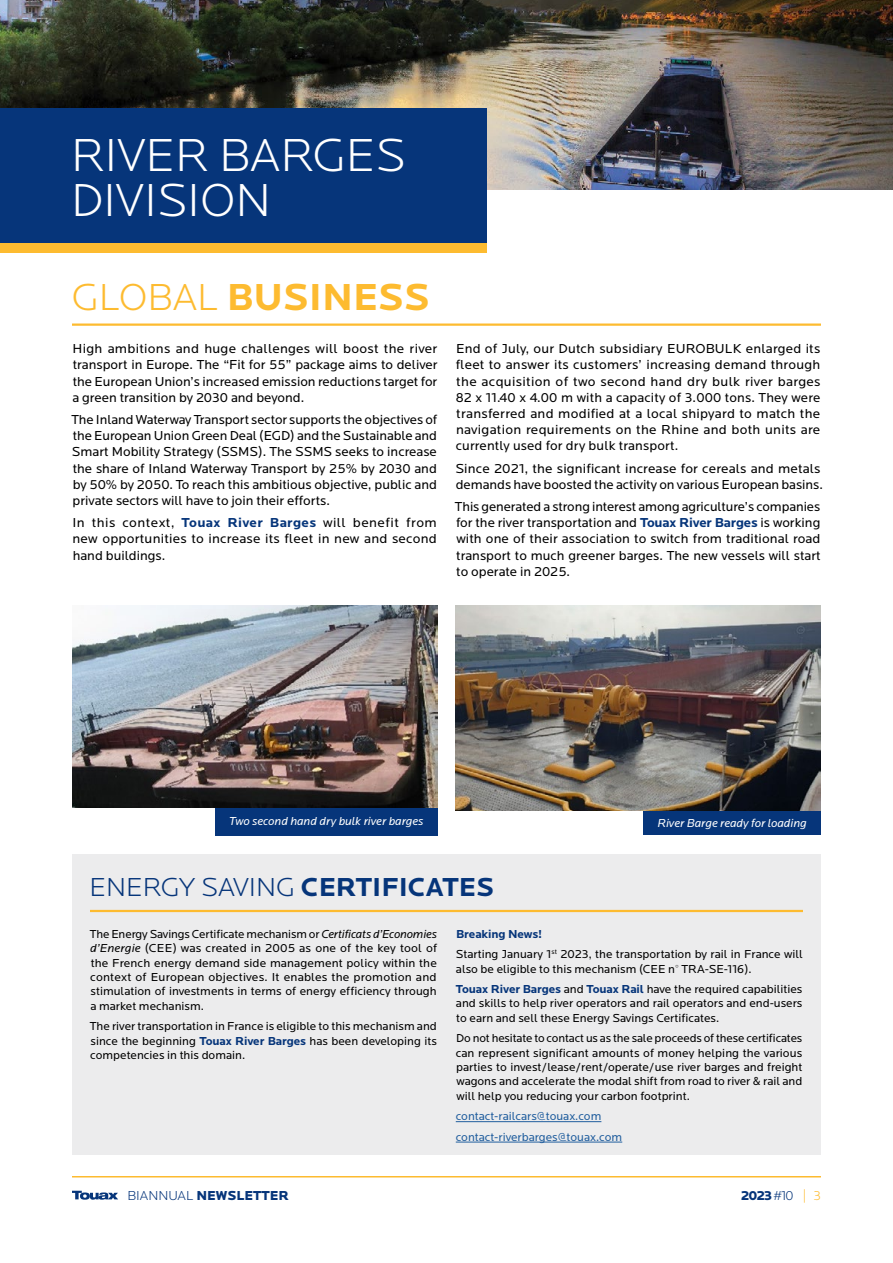
<style>
.page{position:relative;width:893px;height:1263px;background:#fff}
.page>*{position:absolute;margin:0;border:0;box-sizing:border-box;transform-origin:0 0}
.t1{font:300 48px/45px "Locator";color:#fff}
.t2{font:700 39px "Locator";color:#fdbb30}
.t3{font:300 27px "Locator";color:#06357a}
.t4{font:13.5px/16.2px "Locator";color:#000;text-align:justify}
.t5{font:900 13.5px "Locator";color:#06357a}
.t6{font:12px/14.4px "Locator";color:#000;text-align:justify}
.t7{font:italic 12px "Locator";color:#fff}
.t8{font:12px/20.4px "Locator";color:#215e9e}
.s1{font-weight:300}
.s2{font-weight:700;color:#06357a}
.s3{font-weight:700}
.s4{font-style:italic}
.s5{font-weight:300;color:#fdbb30}
</style>
<div class="page">
<svg style="left:72px;top:1191px;width:46px;height:9px"></svg>
<img style="left:0;top:0;width:893px;height:189px">
<div style="left:0;top:108px;width:486px;height:135px;background:#06357a"></div>
<div style="left:0;top:243px;width:486px;height:9px;background:#fdbb30"></div>
<div style="left:72px;top:855px;width:749px;height:300px;background:#ececed"></div>
<hr style="left:90px;top:910px;width:713px;height:2px;background:#fdbb30">
<hr style="left:456px;top:1121px;width:145px;height:1px;background:#215e9e">
<hr style="left:456px;top:1142px;width:166px;height:1px;background:#215e9e">
<hr style="left:72px;top:323px;width:749px;height:3px;background:#fdbb30">
<div style="left:215px;top:797px;width:222px;height:38px;background:#06357a"></div>
<img style="left:72px;top:606px;width:365px;height:201px">
<div style="left:644px;top:800px;width:177px;height:35px;background:#06357a"></div>
<img style="left:455px;top:606px;width:366px;height:205px">
<hr style="left:72px;top:1176px;width:749px;height:1px;background:#fdbb30">
<h1 class="t1" style="left:71px;top:133px;width:336px">RIVER BARGES<br>DIVISION</h1>
<h2 class="t2" style="left:72px;top:275px;width:359px"><span class="s1">GLOBAL</span> BUSINESS</h2>
<p class="t4" style="left:72px;top:341px;width:367px">High ambitions and huge challenges will boost the river transport in Europe. The “Fit for 55” package aims to deliver the European Union’s increased emission reductions target for a green transition by 2030 and beyond.</p>
<p class="t4" style="left:71px;top:412px;width:367px">The Inland Waterway Transport sector supports the objectives of the European Union Green Deal (EGD) and the Sustainable and Smart Mobility Strategy (SSMS). The SSMS seeks to increase the share of Inland Waterway Transport by 25% by 2030 and by 50% by 2050. To reach this ambitious objective, public and private sectors will have to join their efforts.</p>
<p class="t4" style="left:72px;top:515px;width:366px">In this context, <span class="s2">Touax River Barges</span> will benefit from new opportunities to increase its fleet in new and second hand buildings.</p>
<p class="t4" style="left:456px;top:341px;width:366px">End of July, our Dutch subsidiary EUROBULK enlarged its fleet to answer its customers’ increasing demand through the acquisition of two second hand dry bulk river barges 82 x 11.40 x 4.00 m with a capacity of 3.000 tons. They were transferred and modified at a local shipyard to match the navigation requirements on the Rhine and both units are currently used for dry bulk transport.</p>
<p class="t4" style="left:455px;top:460px;width:369px">Since 2021, the significant increase for cereals and metals demands have boosted the activity on various European basins.</p>
<p class="t4" style="left:455px;top:499px;width:367px">This generated a strong interest among agriculture’s companies for the river transportation and <span class="s2">Touax River Barges</span> is working with one of their association to switch from traditional road transport to much greener barges. The new vessels will start to operate in 2025.</p>
<p class="t7" style="left:229px;top:814px;width:196px">Two second hand dry bulk river barges</p>
<p class="t7" style="left:658px;top:816px;width:151px">River Barge ready for loading</p>
<h3 class="t3" style="left:89px;top:872px;width:406px">ENERGY SAVING <span class="s3">CERTIFICATES</span></h3>
<p class="t6" style="left:90px;top:927px;width:349px">The Energy Savings Certificate mechanism or <span class="s4">Certificats d’Economies d’Energie</span> (CEE) was created in 2005 as one of the key tool of the French energy demand side management policy within the context of European objectives. It enables the promotion and stimulation of investments in terms of energy efficiency through a market mechanism.</p>
<p class="t6" style="left:90px;top:1019px;width:349px">The river transportation in France is eligible to this mechanism and since the beginning <span class="s2">Touax River Barges</span> has been developing its competencies in this domain.</p>
<p class="t6" style="left:456px;top:924px;width:348px;line-height:20.4px"><span class="s2">Breaking News!<br></span>Starting January 1<sup>st</sup> 2023, the transportation by rail in France will</p>
<p class="t6" style="left:456px;top:958px;width:348px;line-height:20.4px">also be eligible to this mechanism (CEE n° TRA-SE-116).<br><span class="s2">Touax River Barges</span> and <span class="s2">Touax Rail</span> have the required capabilities</p>
<p class="t6" style="left:456px;top:996px;width:348px">and skills to help river operators and rail operators and end-users to earn and sell these Energy Savings Certificates.</p>
<p class="t6" style="left:456px;top:1031px;width:348px">Do not hesitate to contact us as the sale proceeds of these certificates can represent significant amounts of money helping the various parties to invest/lease/rent/operate/use river barges and freight wagons and accelerate the modal shift from road to river &amp; rail and will help you reducing your carbon footprint.</p>
<p class="t8" style="left:456px;top:1106px;width:168px">contact-railcars@touax.com contact-riverbarges@touax.com</p>
<p class="t5" style="left:127px;top:1187px;width:163px"><span class="s1">BIANNUAL</span> NEWSLETTER</p>
<p class="t5" style="left:741px;top:1187px;width:82px">2023 <span class="s1">#10</span> <span class="s5">| 3</span></p>
</div>
